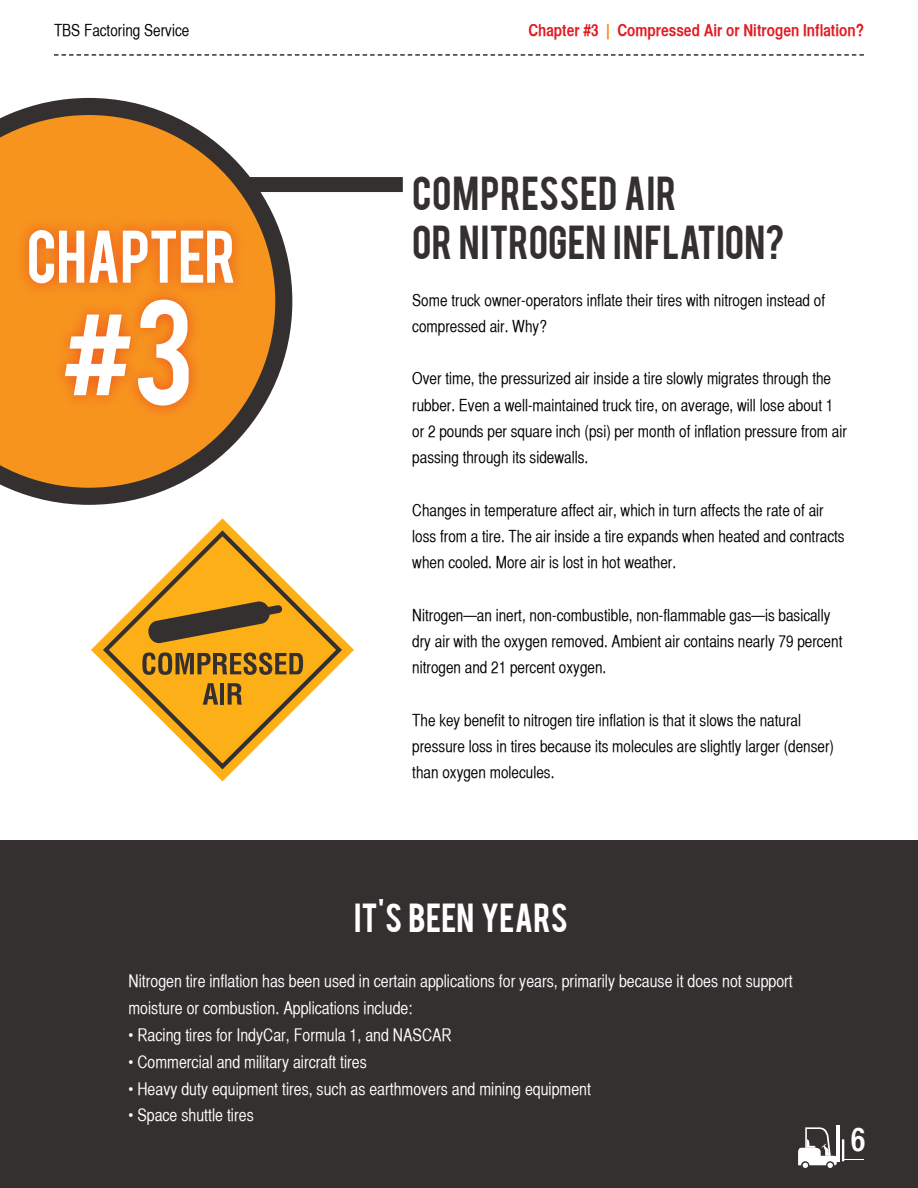
<style>
.page{position:relative;width:918px;height:1188px;background:#fff}
.page>*{position:absolute;margin:0;border:0;box-sizing:border-box;transform-origin:0 0}
.t1{font:37.5px/49.5px "Bebas";color:#34302f}
.t2{font:32.55px "Helvetica CY Bold";color:#fff}
.t3{font:31.95px "Bebas";letter-spacing:.005em;color:#fff}
.t4{font:17.25px/27px "Helvetica CY Plain";color:#fff}
.t5{font:16.5px/26.2px "Helvetica CY Plain";color:#000}
.t6{font:16.5px "Helvetica CY Bold";color:#e31b23}
.s1{color:#f7941e}
.s2{font-family:"Helvetica CY"}
</style>
<div class="page">
<div style="left:0;top:840px;width:918px;height:348px;background:#34302f"></div>
<svg style="left:0;top:98px;width:292px;height:407px"></svg>
<div style="left:241px;top:177px;width:162px;height:15px;background:#34302f"></div>
<svg style="left:54px;top:54px;width:810px;height:2px"></svg>
<hr style="left:837px;top:1126px;width:3px;height:36px;background:#fff">
<svg style="left:798px;top:1127px;width:66px;height:41px"></svg>
<div style="left:52px;top:286px;width:150px;height:133px;background:#e31b23;opacity:.5"></div>
<svg style="left:65px;top:300px;width:124px;height:106px"></svg>
<div style="left:15px;top:216px;width:231px;height:81px;background:#e31b23;opacity:.5"></div>
<svg style="left:29px;top:230px;width:204px;height:53px"></svg>
<svg style="left:91px;top:518px;width:263px;height:263px"></svg>
<svg style="left:100px;top:527px;width:245px;height:245px"></svg>
<svg style="left:147px;top:601px;width:135px;height:43px;background:#9b7122"></svg>
<svg style="left:142px;top:652px;width:161px;height:23px;background:#986f22"></svg>
<svg style="left:203px;top:683px;width:15px;height:22px"></svg>
<hr style="left:220px;top:683px;width:4px;height:22px;background:#34302f">
<svg style="left:228px;top:683px;width:14px;height:22px"></svg>
<p class="t5" style="left:54px;top:17px;width:137px">TBS Factoring Service</p>
<p class="t6" style="left:528px;top:20px;width:337px">Chapter #3 <span class="s1">|</span> Compressed Air or Nitrogen Inflation?</p>
<h1 class="t1" style="left:412px;top:166px;width:374px">COMPRESSED AIR<br>OR NITROGEN INFLATION?</h1>
<p class="t5" style="left:412px;top:287px;width:414px">Some truck owner<span class="s2">-</span>operators inflate their tires with nitrogen instead of compressed air. Why?</p>
<p class="t5" style="left:412px;top:365px;width:436px">Over time, the pressurized air inside a tire slowly migrates through the rubber. Even a well-maintained truck tire, on average, will lose about 1 or 2 pounds per square inch (psi) per month of inflation pressure from air passing through its sidewalls.</p>
<p class="t5" style="left:412px;top:497px;width:434px">Changes in temperature affect air<span class="s2">,</span> which <span class="s2">in turn</span> affects the rate of air loss from a tire. The air inside a tire expands when heated and contracts when cooled. More air is lost in hot weather.</p>
<p class="t5" style="left:412px;top:602px;width:432px">Nitrogen<span class="s2">—</span>an inert, non-combustible, non-flammable gas<span class="s2">—</span>is basically dry air with the oxygen removed. Ambient air contains nearly 79 percent nitrogen and 21 percent oxygen.</p>
<p class="t5" style="left:412px;top:707px;width:423px">The key benefit to nitrogen tire inflation is that it slows the natural pressure loss in tires because its molecules are slightly larger (denser) than oxygen molecules.</p>
<h3 class="t3" style="left:354px;top:895px;width:216px">IT'S BEEN YEARS</h3>
<p class="t4" style="left:129px;top:967px;width:666px">Nitrogen tire inflation ha<span class="s2">s</span> been used in certain applications for years, primarily because it does not support moisture or combustion. Applications include:</p>
<p class="t4" style="left:129px;top:1021px;width:325px">• Racing tires for IndyCar, Formula 1<span class="s2">,</span> and NASCAR</p>
<p class="t4" style="left:129px;top:1048px;width:240px">• Commercial and military aircraft tires</p>
<p class="t4" style="left:129px;top:1075px;width:464px">• Heavy duty equipment tires, such as earthmovers and mining equipment</p>
<p class="t4" style="left:129px;top:1102px;width:127px">• Space <span class="s2">s</span>huttle <span class="s2">tires</span></p>
<h2 class="t2" style="left:851px;top:1120px;width:16px">6</h2>
</div>
